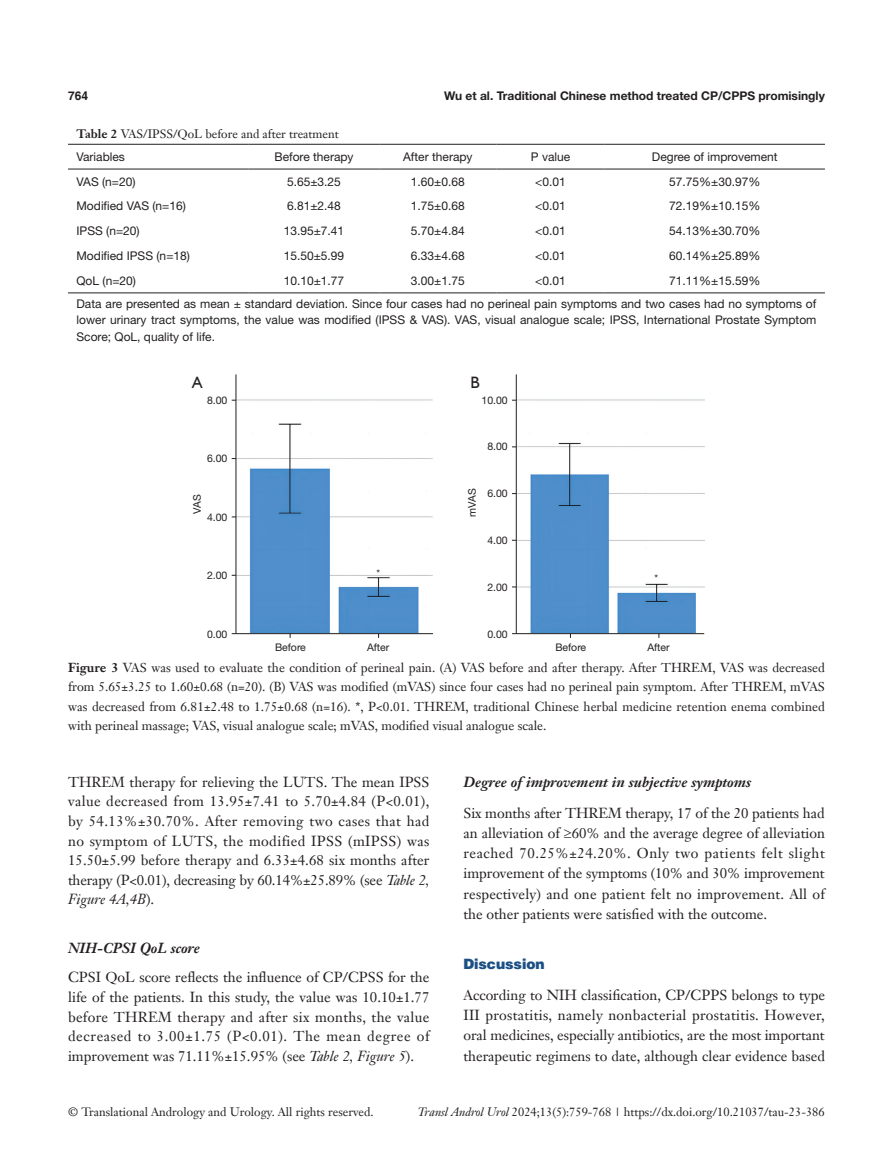
<style>
.page{position:relative;width:893px;height:1170px;background:#fff}
.page>*{position:absolute;margin:0;border:0;box-sizing:border-box;transform-origin:0 0}
.t1{font:16.5px "Humanist 521 BT";color:#231f20}
.t2{font:14.25px/19.5px "Janson Text LT";color:#231f20;text-align:justify}
._2ji-zhengti{font:italic 700 14.25px "Janson Text LT";color:#231f20}
._2ji-6_5{font:italic 700 14.25px "Janson Text LT";color:#231f20}
._1ji-6_5{font:900 14.25px "Helvetica";color:#1c5085}
.t3{font:12.75px/19.5px "Janson Text LT";color:#231f20;text-align:justify}
.t4{font:12px/16.5px "Helvetica Neue LT Pro";color:#231f20;text-align:justify}
.t5{font:12px "Janson Text LT";color:#231f20}
.t6{font:700 12px "Helvetica Neue LT Pro";color:#231f20}
.t7{font:700 12px "Helvetica";color:#231f20}
.t8{font:10.5px "Helvetica Neue LT Pro";color:#231f20}
.s1{font-weight:700}
.s2{font-style:italic}
</style>
<div class="page">
<hr style="left:68px;top:292px;width:181px;height:1px;background:#231f20">
<hr style="left:249px;top:292px;width:130px;height:1px;background:#231f20">
<hr style="left:379px;top:292px;width:117px;height:1px;background:#231f20">
<hr style="left:496px;top:292px;width:109px;height:1px;background:#231f20">
<hr style="left:605px;top:292px;width:220px;height:1px;background:#231f20">
<hr style="left:68px;top:144px;width:181px;height:1px;background:#231f20">
<hr style="left:249px;top:144px;width:130px;height:1px;background:#231f20">
<hr style="left:379px;top:144px;width:117px;height:1px;background:#231f20">
<hr style="left:496px;top:144px;width:109px;height:1px;background:#231f20">
<hr style="left:605px;top:144px;width:220px;height:1px;background:#231f20">
<hr style="left:68px;top:169px;width:181px;height:1px;background:#231f20">
<hr style="left:249px;top:169px;width:130px;height:1px;background:#231f20">
<hr style="left:379px;top:169px;width:117px;height:1px;background:#231f20">
<hr style="left:496px;top:169px;width:109px;height:1px;background:#231f20">
<hr style="left:605px;top:169px;width:220px;height:1px;background:#231f20">
<img style="left:231px;top:374px;width:473px;height:264px">
<hr style="left:236px;top:374px;width:1px;height:259px;background:#231f20">
<hr style="left:232px;top:633px;width:201px;height:1px;background:#231f20">
<hr style="left:516px;top:374px;width:1px;height:259px;background:#231f20">
<hr style="left:512px;top:633px;width:192px;height:1px;background:#231f20">
<div style="left:467px;top:374px;width:17px;height:17px;background:#fff"></div>
<p class="t7" style="left:68px;top:88px;width:22px">764</p>
<p class="t6" style="left:444px;top:88px;width:382px">Wu et al. Traditional Chinese method treated CP/CPPS promisingly</p>
<p class="t5" style="left:77px;top:126px;width:264px"><span class="s1">Table 2</span> VAS/IPSS/QoL before and after treatment</p>
<p class="t4" style="left:77px;top:148px;width:50px">Variables</p>
<p class="t4" style="left:274px;top:148px;width:81px">Before therapy</p>
<p class="t4" style="left:403px;top:148px;width:71px">After therapy</p>
<p class="t4" style="left:531px;top:148px;width:41px">P value</p>
<p class="t4" style="left:652px;top:148px;width:127px">Degree of improvement</p>
<p class="t4" style="left:77px;top:173px;width:61px">VAS (n=20)</p>
<p class="t4" style="left:287px;top:173px;width:55px">5.65±3.25</p>
<p class="t4" style="left:411px;top:173px;width:55px">1.60±0.68</p>
<p class="t4" style="left:535px;top:173px;width:32px">&lt;0.01</p>
<p class="t4" style="left:669px;top:173px;width:93px">57.75%±30.97%</p>
<p class="t4" style="left:77px;top:198px;width:111px">Modified VAS (n=16)</p>
<p class="t4" style="left:287px;top:198px;width:55px">6.81±2.48</p>
<p class="t4" style="left:411px;top:198px;width:55px">1.75±0.68</p>
<p class="t4" style="left:535px;top:198px;width:32px">&lt;0.01</p>
<p class="t4" style="left:669px;top:198px;width:93px">72.19%±10.15%</p>
<p class="t4" style="left:77px;top:222px;width:65px">IPSS (n=20)</p>
<p class="t4" style="left:284px;top:222px;width:62px">13.95±7.41</p>
<p class="t4" style="left:411px;top:222px;width:55px">5.70±4.84</p>
<p class="t4" style="left:535px;top:222px;width:32px">&lt;0.01</p>
<p class="t4" style="left:669px;top:222px;width:93px">54.13%±30.70%</p>
<p class="t4" style="left:77px;top:247px;width:115px">Modified IPSS (n=18)</p>
<p class="t4" style="left:284px;top:247px;width:62px">15.50±5.99</p>
<p class="t4" style="left:411px;top:247px;width:55px">6.33±4.68</p>
<p class="t4" style="left:535px;top:247px;width:32px">&lt;0.01</p>
<p class="t4" style="left:669px;top:247px;width:93px">60.14%±25.89%</p>
<p class="t4" style="left:77px;top:272px;width:61px">QoL (n=20)</p>
<p class="t4" style="left:284px;top:272px;width:62px">10.10±1.77</p>
<p class="t4" style="left:411px;top:272px;width:55px">3.00±1.75</p>
<p class="t4" style="left:535px;top:272px;width:32px">&lt;0.01</p>
<p class="t4" style="left:669px;top:272px;width:93px">71.11%±15.59%</p>
<p class="t4" style="left:77px;top:295px;width:741px">Data are presented as mean ± standard deviation. Since four cases had no perineal pain symptoms and two cases had no symptoms of lower urinary tract symptoms, the value was modified (IPSS &amp; VAS). VAS, visual analogue scale; IPSS, International Prostate Symptom Score; QoL, quality of life.</p>
<p class="t1" style="left:192px;top:372px;width:12px">A</p>
<p class="t1" style="left:470px;top:372px;width:11px">B</p>
<p class="t8" style="left:207px;top:393px;width:22px">8.00</p>
<p class="t8" style="left:207px;top:452px;width:22px">6.00</p>
<p class="t8" style="left:191px;top:514px;width:21px;rotate:-90deg">VAS</p>
<p class="t8" style="left:207px;top:510px;width:22px">4.00</p>
<p class="t8" style="left:207px;top:568px;width:22px">2.00</p>
<p class="t8" style="left:207px;top:627px;width:22px">0.00</p>
<p class="t8" style="left:376px;top:566px;width:5px">*</p>
<p class="t8" style="left:275px;top:641px;width:32px">Before</p>
<p class="t8" style="left:367px;top:641px;width:24px">After</p>
<p class="t8" style="left:481px;top:393px;width:28px">10.00</p>
<p class="t8" style="left:487px;top:440px;width:22px">8.00</p>
<p class="t8" style="left:487px;top:487px;width:22px">6.00</p>
<p class="t8" style="left:487px;top:533px;width:22px">4.00</p>
<p class="t8" style="left:487px;top:580px;width:22px">2.00</p>
<p class="t8" style="left:487px;top:627px;width:22px">0.00</p>
<p class="t8" style="left:465px;top:516px;width:30px;rotate:-90deg">mVAS</p>
<p class="t8" style="left:655px;top:571px;width:5px">*</p>
<p class="t8" style="left:555px;top:641px;width:32px">Before</p>
<p class="t8" style="left:647px;top:641px;width:24px">After</p>
<p class="t3" style="left:68px;top:657px;width:758px"><span class="s1">Figure 3</span> VAS was used to evaluate the condition of perineal pain. (A) VAS before and after therapy. After THREM, VAS was decreased from 5.65±3.25 to 1.60±0.68 (n=20). (B) VAS was modified (mVAS) since four cases had no perineal pain symptom. After THREM, mVAS was decreased from 6.81±2.48 to 1.75±0.68 (n=16). *, P&lt;0.01. THREM, traditional Chinese herbal medicine retention enema combined with perineal massage; VAS, visual analogue scale; mVAS, modified visual analogue scale.</p>
<p class="t2" style="left:68px;top:772px;width:363px">THREM therapy for relieving the LUTS. The mean IPSS value decreased from 13.95±7.41 to 5.70±4.84 (P&lt;0.01), by 54.13%±30.70%. After removing two cases that had no symptom of LUTS, the modified IPSS (mIPSS) was 15.50±5.99 before therapy and 6.33±4.68 six months after therapy (P&lt;0.01), decreasing by 60.14%±25.89% (see <span class="s2">Table 2, Figure 4A,4B</span>).</p>
<p class="_2ji-6_5" style="left:68px;top:938px;width:133px">NIH-CPSI QoL score</p>
<p class="t2" style="left:68px;top:967px;width:363px">CPSI QoL score reflects the influence of CP/CPSS for the life of the patients. In this study, the value was 10.10±1.77 before THREM therapy and after six months, the value decreased to 3.00±1.75 (P&lt;0.01). The mean degree of improvement was 71.11%±15.95% (see <span class="s2">Table 2, Figure 5</span>).</p>
<p class="_2ji-zhengti" style="left:463px;top:772px;width:289px">Degree of improvement in subjective symptoms</p>
<p class="t2" style="left:463px;top:802px;width:363px;line-height:20.2px">Six months after THREM therapy, 17 of the 20 patients had an alleviation of ≥60% and the average degree of alleviation reached 70.25%±24.20%. Only two patients felt slight improvement of the symptoms (10% and 30% improvement respectively) and one patient felt no improvement. All of the other patients were satisfied with the outcome.</p>
<p class="_1ji-6_5" style="left:463px;top:954px;width:83px">Discussion</p>
<p class="t2" style="left:463px;top:984px;width:363px;line-height:20.2px">According to NIH classification, CP/CPPS belongs to type III prostatitis, namely nonbacterial prostatitis. However, oral medicines, especially antibiotics, are the most important therapeutic regimens to date, although clear evidence based</p>
<p class="t5" style="left:68px;top:1104px;width:307px">© Translational Andrology and Urology. All rights reserved.</p>
<p class="t5" style="left:418px;top:1104px;width:408px"><span class="s2">Transl Androl Urol</span> 2024;13(5):759-768 | https://dx.doi.org/10.21037/tau-23-386</p>
</div>
